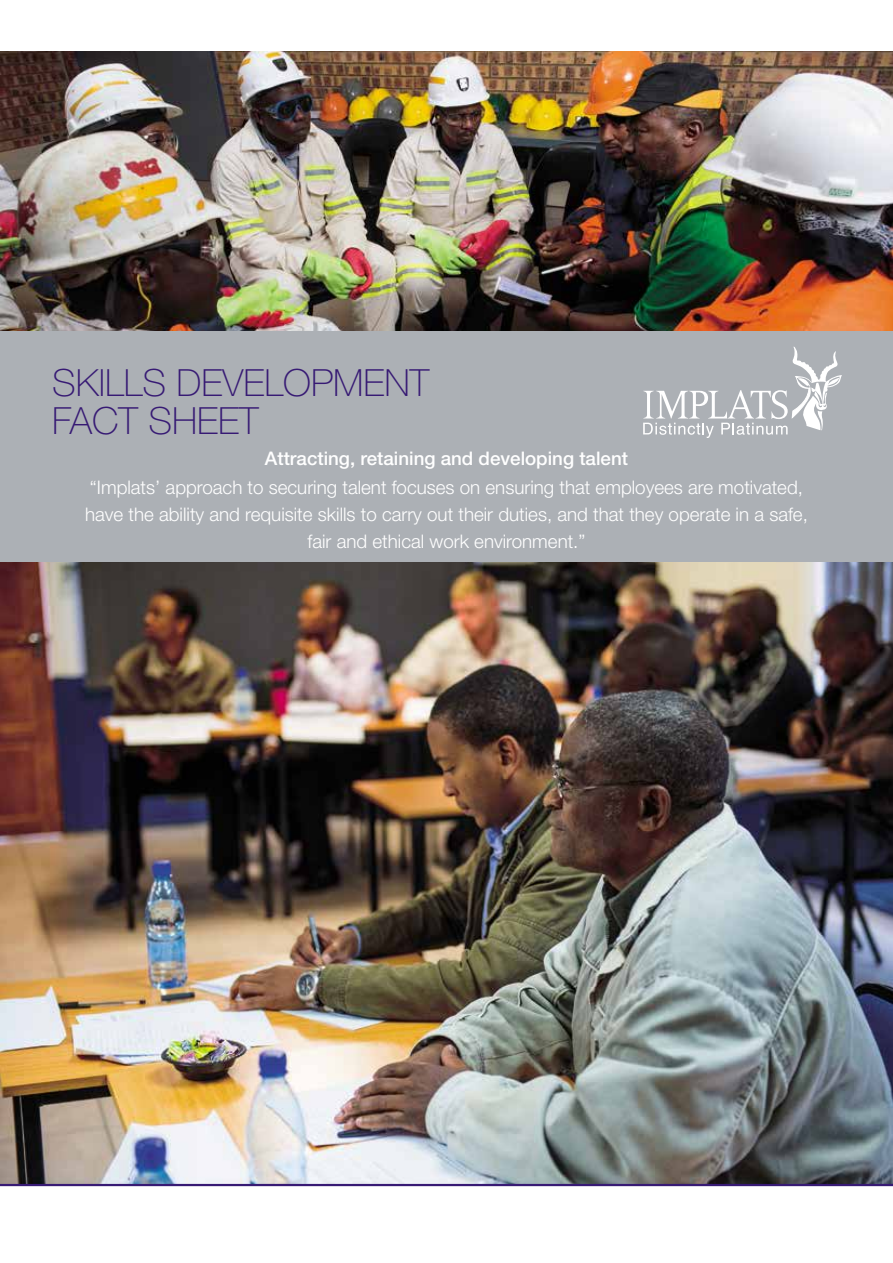
<style>
.page{position:relative;width:893px;height:1263px;background:#fff}
.page>*{position:absolute;margin:0;border:0;box-sizing:border-box;transform-origin:0 0}
.t1{font:100 37.5px/37.5px "Helvetica Neue LT Std";color:#371a74}
.t2{font:300 18.75px/27px "Helvetica Neue LT Std";color:#fff;text-align:center}
.t3{font:500 18.75px "Helvetica Neue LT Std";color:#fff}
</style>
<div class="page">
<img style="left:0;top:51px;width:893px;height:280px">
<img style="left:0;top:562px;width:893px;height:622px">
<div style="left:0;top:331px;width:893px;height:231px;background:#acb0b5"></div>
<img style="left:0;top:765px;width:1px;height:370px">
<hr style="left:0;top:1184px;width:893px;height:2px;background:#371a74">
<svg style="left:643px;top:346px;width:199px;height:92px"></svg>
<h1 class="t1" style="left:52px;top:364px;width:379px">SKILLS DEVELOPMENT<br>FACT SHEET</h1>
<p class="t3" style="left:265px;top:447px;width:364px">Attracting, retaining and developing talent</p>
<p class="t2" style="left:85px;top:473px;width:724px">“Implats’ approach to securing talent focuses on ensuring that employees are motivated, have the ability and requisite skills to carry out their duties, and that they operate in a safe, fair and ethical work environment.”</p>
</div>
